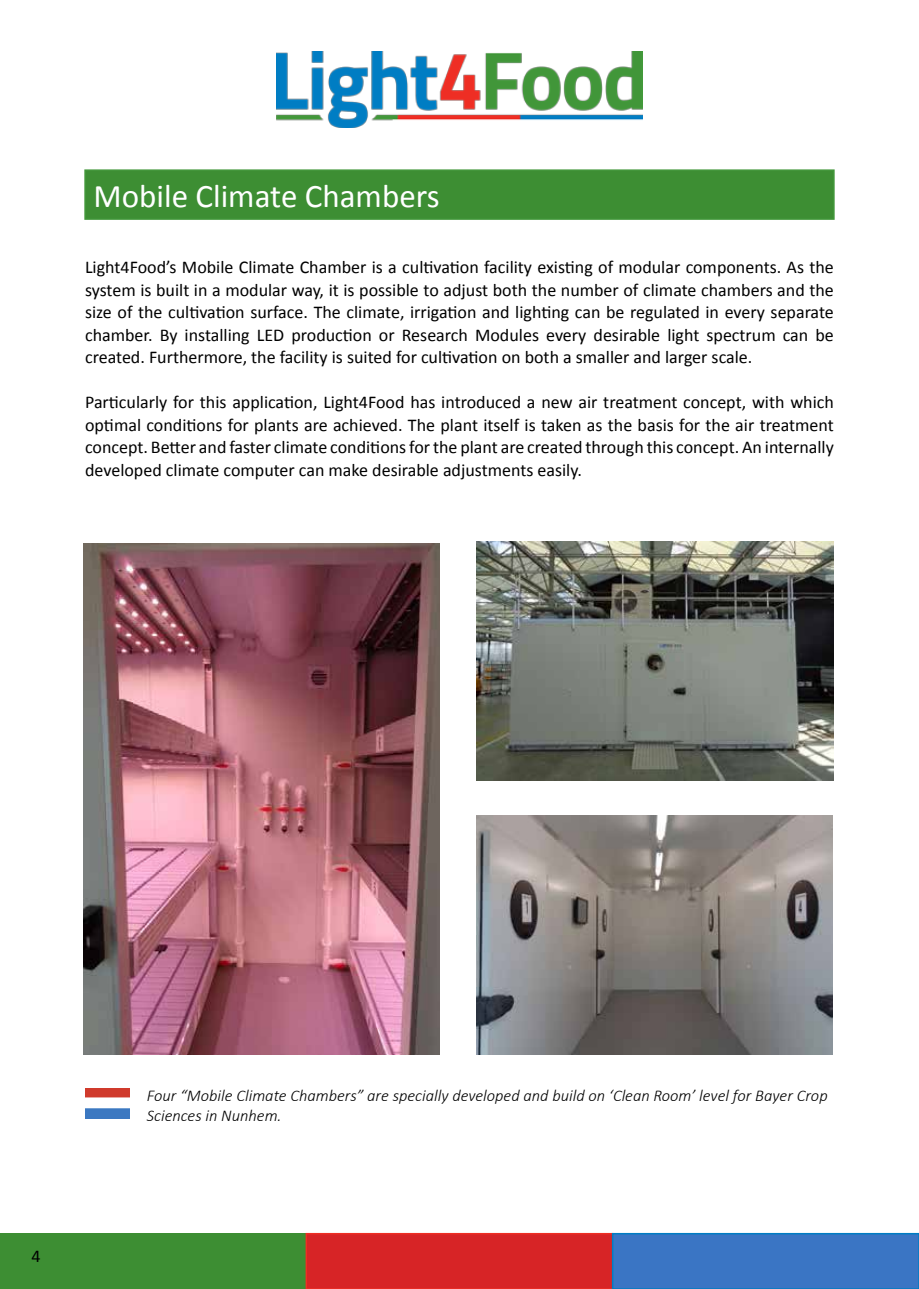
<style>
.page{position:relative;width:919px;height:1289px;background:#fff}
.page>*{position:absolute;margin:0;border:0;box-sizing:border-box;transform-origin:0 0}
.t1{font:33px "Calibri";color:#fff}
.t2{font:18px/22.5px "Calibri";color:#000;text-align:justify}
.t3{font:italic 300 16.5px/19.8px "Calibri";color:#000}
</style>
<div class="page">
<img style="left:276px;top:51px;width:366px;height:76px">
<div style="left:84px;top:169px;width:750px;height:51px;background:#3d8e33;border:2px solid #419639"></div>
<div style="left:0;top:1233px;width:306px;height:55px;background:#3d8e33"></div>
<div style="left:305px;top:1232px;width:308px;height:56px;background:#d72426;border:2px solid #ee2e24"></div>
<div style="left:612px;top:1232px;width:306px;height:56px;background:#3a75c4;border:2px solid #007dc3"></div>
<hr style="left:918px;top:1233px;width:1px;height:55px;background:#3d8e33">
<img style="left:83px;top:543px;width:356px;height:511px">
<img style="left:476px;top:815px;width:356px;height:239px">
<img style="left:476px;top:542px;width:357px;height:238px">
<img style="left:85px;top:1088px;width:45px;height:30px">
<h1 class="t1" style="left:94px;top:173px;width:347px">Mobile Climate Chambers</h1>
<p class="t2" style="left:85px;top:255px;width:750px">Light4Food’s Mobile Climate Chamber is a cultivation facility existing of modular components. As the system is built in a modular way, it is possible to adjust both the number of climate chambers and the size of the cultivation surface. The climate, irrigation and lighting can be regulated in every separate chamber. By installing LED production or Research Modules every desirable light spectrum can be created. Furthermore, the facility is suited for cultivation on both a smaller and larger scale.</p>
<p class="t2" style="left:85px;top:390px;width:750px">Particularly for this application, Light4Food has introduced a new air treatment concept, with which optimal conditions for plants are achieved. The plant itself is taken as the basis for the air treatment concept. Better and faster climate conditions for the plant are created through this concept. An internally developed climate computer can make desirable adjustments easily.</p>
<p class="t2" style="left:32px;top:1243px;width:11px">4</p>
<p class="t3" style="left:147px;top:1085px;width:682px">Four “Mobile Climate Chambers” are specially developed and build on ‘Clean Room’ level for Bayer Crop<br>Sciences in Nunhem.</p>
</div>
